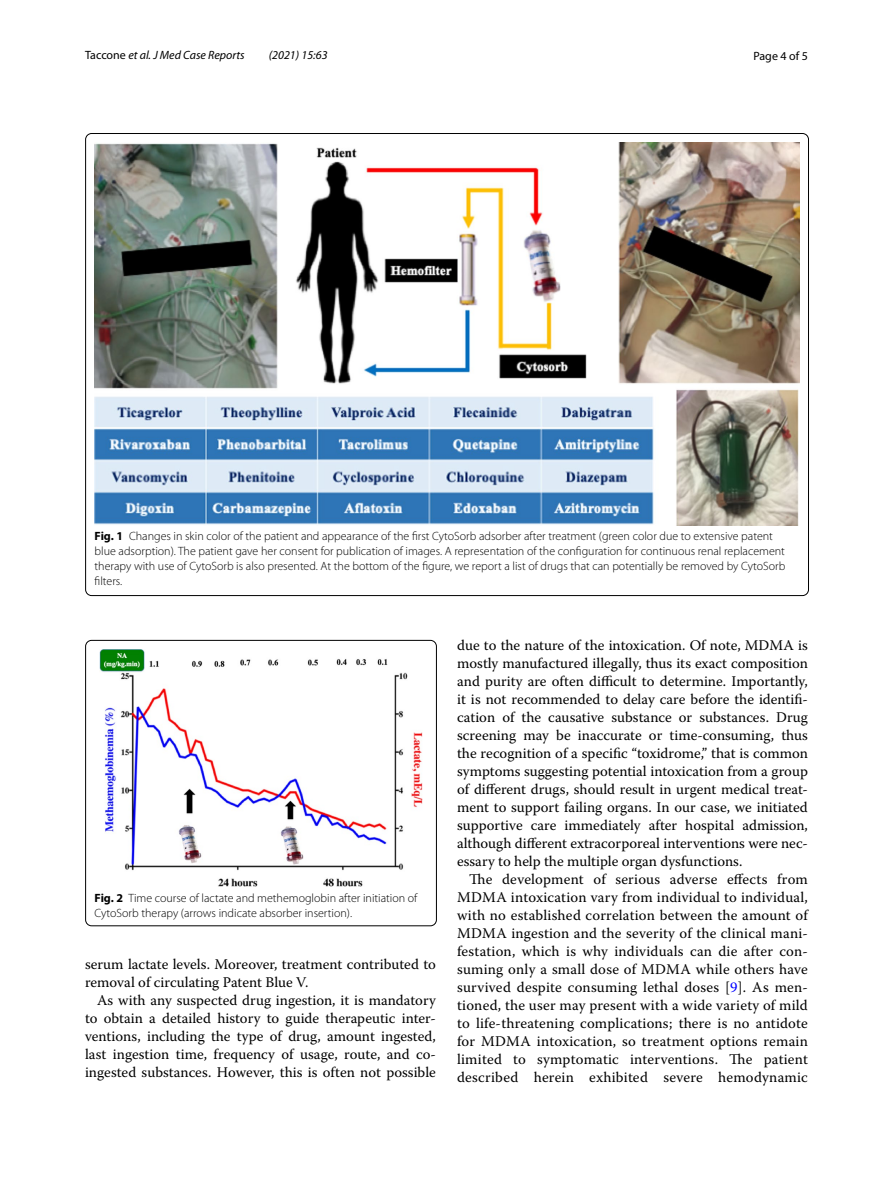
<style>
.page{position:relative;width:893px;height:1187px;background:#fff}
.page>*{position:absolute;margin:0;border:0;box-sizing:border-box;transform-origin:0 0}
.t1{font:14.7px/18px "Warnock Pro";color:#000;text-align:justify}
.t2{font:300 12px/15px "Myriad Pro";color:#000}
.t3{font:italic 12px "Myriad Pro";color:#000}
.t4{font:12px "Myriad Pro";color:#000}
.s1{font-style:normal}
.s2{font-weight:700}
.s3{color:#00f}
</style>
<div class="page">
<img style="left:94px;top:142px;width:706px;height:383px">
<img style="left:99px;top:649px;width:324px;height:237px">
<div style="left:85px;top:640px;width:352px;height:285px;border:1px solid #000;border-radius:6px"></div>
<p class="t3" style="left:85px;top:48px;width:161px"><span class="s1">Taccone</span> et al. J Med Case Reports</p>
<p class="t3" style="left:269px;top:48px;width:60px">(2021) 15:63</p>
<p class="t4" style="left:753px;top:48px;width:56px">Page 4 of 5</p>
<p class="t2" style="left:95px;top:529px;width:692px"><span class="s2">Fig. 1</span> Changes in skin color of the patient and appearance of the first CytoSorb adsorber after treatment (green color due to extensive patent blue adsorption). The patient gave her consent for publication of images. A representation of the configuration for continuous renal replacement therapy with use of CytoSorb is also presented. At the bottom of the figure, we report a list of drugs that can potentially be removed by CytoSorb filters.</p>
<p class="t2" style="left:95px;top:890px;width:324px"><span class="s2">Fig. 2</span> Time course of lactate and methemoglobin after initiation of<br>CytoSorb therapy (arrows indicate absorber insertion).</p>
<p class="t1" style="left:85px;top:954px;width:352px">serum lactate levels. Moreover, treatment contributed to removal of circulating Patent Blue V.</p>
<p class="t1" style="left:85px;top:990px;width:352px;text-indent:12px">As with any suspected drug ingestion, it is mandatory to obtain a detailed history to guide therapeutic inter&shy;ventions, including the type of drug, amount ingested, last ingestion time, frequency of usage, route, and co&shy;ingested substances. However, this is often not possible</p>
<p class="t1" style="left:457px;top:635px;width:352px">due to the nature of the intoxication. Of note, MDMA is mostly manufactured illegally, thus its exact composition and purity are often difficult to determine. Importantly, it is not recommended to delay care before the identifi&shy;cation of the causative substance or substances. Drug screening may be inaccurate or time-consuming, thus the recognition of a specific “toxidrome,” that is common symptoms suggesting potential intoxication from a group of different drugs, should result in urgent medical treat&shy;ment to support failing organs. In our case, we initiated supportive care immediately after hospital admission, although different extracorporeal interventions were nec&shy;essary to help the multiple organ dysfunctions.</p>
<p class="t1" style="left:457px;top:869px;width:352px;text-indent:12px">The development of serious adverse effects from MDMA intoxication vary from individual to individual, with no established correlation between the amount of MDMA ingestion and the severity of the clinical mani&shy;festation, which is why individuals can die after con&shy;suming only a small dose of MDMA while others have survived despite consuming lethal doses [<span class="s3">9</span>]. As men&shy;tioned, the user may present with a wide variety of mild to life-threatening complications; there is no antidote for MDMA intoxication, so treatment options remain limited to symptomatic interventions. The patient described herein exhibited severe hemodynamic</p>
</div>
